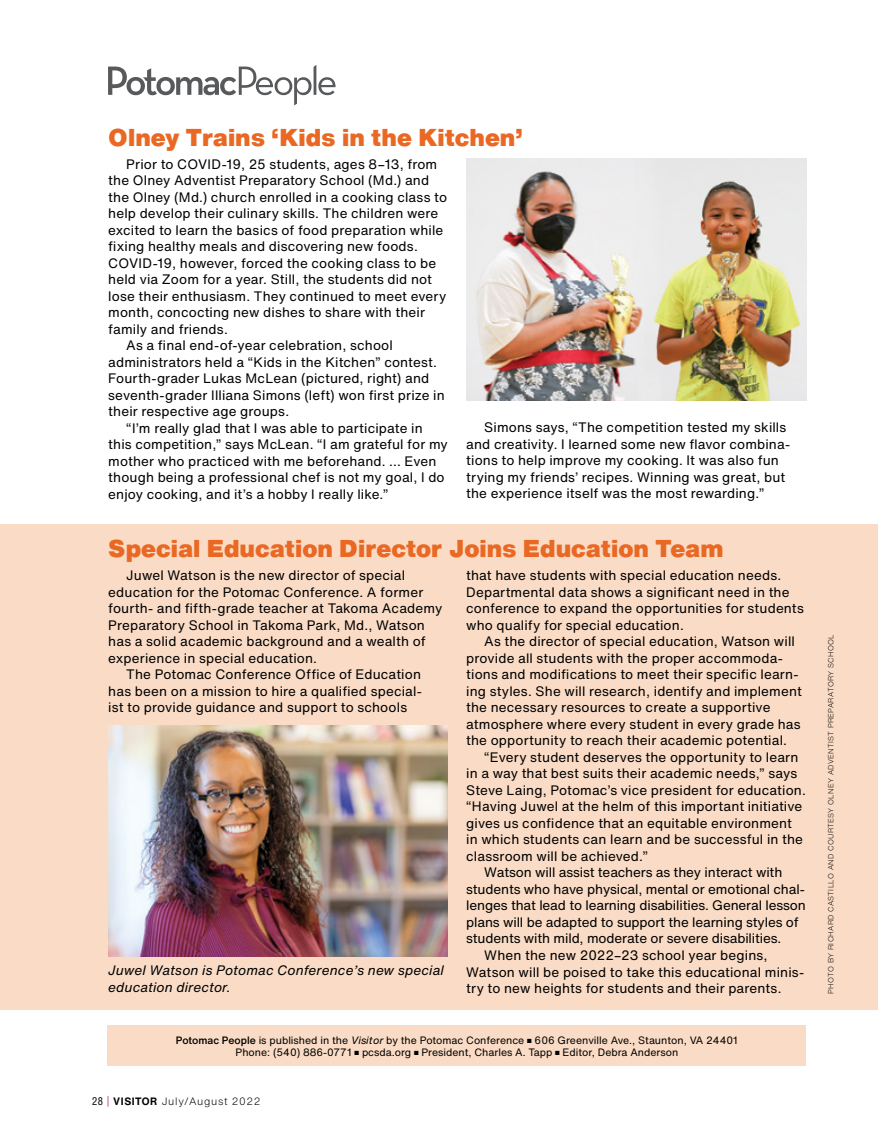
<style>
.page{position:relative;width:878px;height:1148px;background:#fff}
.page>*{position:absolute;margin:0;border:0;box-sizing:border-box;transform-origin:0 0}
.t1{font:900 24px "Helvetica Now Text";color:#e96824}
.t2{font:13.5px/16.5px "Helvetica Now Text";letter-spacing:.01em;color:#000}
.t3{font:13.5px "Helvetica Now Text";letter-spacing:-.01em;color:#000}
.t4{font:italic 13.5px/16.5px "Helvetica Now Text";letter-spacing:.01em;color:#000}
.t5{font:10.5px/12px "Helvetica Now Text";color:#000;text-align:center}
.t6{font:300 10.5px "Helvetica Now Text";letter-spacing:.065em;color:#000}
.t7{font:300 7.35px "Helvetica Now Text";letter-spacing:.035em;color:#000}
.s1{font-weight:500}
.s2{font-style:italic}
.s3{font-family:"Helvetica LT Pro";font-weight:400;font-stretch:condensed}
.s4{font-family:"Helvetica LT Pro";font-weight:400;font-stretch:condensed;color:#bd1934}
.s5{font-weight:700}
</style>
<div class="page">
<div style="left:0;top:524px;width:878px;height:486px;background:#fadcc6"></div>
<img style="left:466px;top:158px;width:340px;height:242px">
<img style="left:108px;top:725px;width:340px;height:231px">
<svg style="left:108px;top:65px;width:227px;height:40px"></svg>
<div style="left:108px;top:1025px;width:697px;height:40px;background:#fadcc6"></div>
<h1 class="t1" style="left:108px;top:119px;width:416px">Olney Trains ‘Kids in the Kitchen’</h1>
<p class="t2" style="left:126px;top:155px;width:312px">Prior to COVID-19, 25 students, ages 8–13, from</p>
<p class="t2" style="left:108px;top:172px;width:322px">the Olney Adventist Preparatory School (Md.) and</p>
<p class="t2" style="left:108px;top:188px;width:340px">the Olney (Md.) church enrolled in a cooking class to</p>
<p class="t2" style="left:108px;top:205px;width:331px">help develop their culinary skills. The children were</p>
<p class="t2" style="left:108px;top:221px;width:336px">excited to learn the basics of food preparation while</p>
<p class="t2" style="left:108px;top:238px;width:311px">fixing healthy meals and discovering new foods.</p>
<p class="t2" style="left:108px;top:254px;width:329px">COVID-19, however, forced the cooking class to be</p>
<p class="t2" style="left:108px;top:271px;width:325px">held via Zoom for a year. Still, the students did not</p>
<p class="t2" style="left:108px;top:287px;width:339px">lose their enthusiasm. They continued to meet every</p>
<p class="t2" style="left:108px;top:304px;width:318px">month, concocting new dishes to share with their</p>
<p class="t2" style="left:108px;top:320px;width:121px">family and friends.</p>
<p class="t2" style="left:126px;top:337px;width:268px">As a final end-of-year celebration, school</p>
<p class="t2" style="left:108px;top:353px;width:330px">administrators held a “Kids in the Kitchen” contest.</p>
<p class="t2" style="left:108px;top:370px;width:322px">Fourth-grader Lukas McLean (pictured, right) and</p>
<p class="t2" style="left:108px;top:386px;width:338px">seventh-grader Illiana Simons (left) won first prize in</p>
<p class="t2" style="left:108px;top:403px;width:182px">their respective age groups.</p>
<p class="t2" style="left:126px;top:419px;width:298px">“I’m really glad that I was able to participate in</p>
<p class="t2" style="left:108px;top:436px;width:341px">this competition,” says McLean. “I am grateful for my</p>
<p class="t2" style="left:108px;top:452px;width:330px">mother who practiced with me beforehand. ... Even</p>
<p class="t2" style="left:108px;top:469px;width:338px">though being a professional chef is not my goal, I do</p>
<p class="t2" style="left:108px;top:485px;width:281px">enjoy cooking, and it’s a hobby I really like.”</p>
<p class="t2" style="left:466px;top:418px;width:325px;text-indent:18px">Simons says, “The competition tested my skills and creativity. I learned some new flavor combina&shy;tions to help improve my cooking. It was also fun trying my friends’ recipes. Winning was great, but the experience itself was the most rewarding.”</p>
<h1 class="t1" style="left:108px;top:530px;width:616px">Special Education Director Joins Education Team</h1>
<p class="t2" style="left:126px;top:567px;width:280px">Juwel Watson is the new director of special</p>
<p class="t2" style="left:108px;top:583px;width:316px">education for the Potomac Conference. A former</p>
<p class="t2" style="left:108px;top:600px;width:335px">fourth- and fifth-grade teacher at Takoma Academy</p>
<p class="t2" style="left:108px;top:616px;width:318px">Preparatory School in Takoma Park, Md., Watson</p>
<p class="t2" style="left:108px;top:633px;width:319px">has a solid academic background and a wealth of</p>
<p class="t2" style="left:108px;top:649px;width:210px">experience in special education.</p>
<p class="t2" style="left:126px;top:666px;width:296px">The Potomac Conference Office of Education</p>
<p class="t2" style="left:108px;top:682px;width:315px">has been on a mission to hire a qualified special-</p>
<p class="t2" style="left:108px;top:699px;width:300px">ist to provide guidance and support to schools</p>
<p class="t4" style="left:108px;top:961px;width:337px">Juwel Watson is Potomac Conference’s new special education director.</p>
<p class="t2" style="left:466px;top:567px;width:339px">that have students with special education needs.<br>Departmental data shows a significant need in the conference to expand the opportunities for students who qualify for special education.</p>
<p class="t2" style="left:466px;top:633px;width:337px;text-indent:18px">As the director of special education, Watson will provide all students with the proper accommoda&shy;tions and modifications to meet their specific learn&shy;ing styles. She will research, identify and implement the necessary resources to create a supportive atmosphere where every student in every grade has the opportunity to reach their academic potential.</p>
<p class="t2" style="left:484px;top:748px;width:316px">“Every student deserves the opportunity to learn</p>
<p class="t2" style="left:466px;top:765px;width:332px">in a way that best suits their academic needs,” says</p>
<p class="t2" style="left:466px;top:781px;width:341px">Steve Laing, Potomac’s vice president for education.</p>
<p class="t2" style="left:466px;top:798px;width:338px">“Having Juwel at the helm of this important initiative</p>
<p class="t2" style="left:466px;top:814px;width:327px">gives us confidence that an equitable environment</p>
<p class="t2" style="left:466px;top:831px;width:338px">in which students can learn and be successful in the</p>
<p class="t2" style="left:466px;top:847px;width:183px">classroom will be achieved.”</p>
<p class="t3" style="left:484px;top:862px;width:299px">Watson will assist teachers as they interact with</p>
<p class="t3" style="left:466px;top:879px;width:340px">students who have physical, mental or emotional chal-</p>
<p class="t3" style="left:466px;top:895px;width:341px">lenges that lead to learning disabilities. General lesson</p>
<p class="t3" style="left:466px;top:912px;width:334px">plans will be adapted to support the learning styles of</p>
<p class="t3" style="left:466px;top:928px;width:316px">students with mild, moderate or severe disabilities.</p>
<p class="t2" style="left:484px;top:946px;width:285px">When the new 2022–23 school year begins,</p>
<p class="t2" style="left:466px;top:963px;width:339px">Watson will be poised to take this educational minis-</p>
<p class="t2" style="left:466px;top:979px;width:317px">try to new heights for students and their parents.</p>
<p class="t5" style="left:176px;top:1034px;width:563px"><span class="s1">Potomac People</span> is published in the <span class="s2">Visitor</span> by the Potomac Conference ■ 606 Greenville Ave., Staunton, VA 24401<br>Phone: (540) 886-0771 ■ pcsda.org ■ President, Charles A. Tapp ■ Editor, Debra Anderson</p>
<p class="t6" style="left:92px;top:1093px;width:170px"><span class="s3">28</span> <span class="s4">|</span> <span class="s5">VISITOR</span> July/August 2022</p>
<p class="t7" style="left:825px;top:993px;width:361px;rotate:-90deg">photo by richard castillo and courtesy olney adventist preparatory school</p>
</div>
